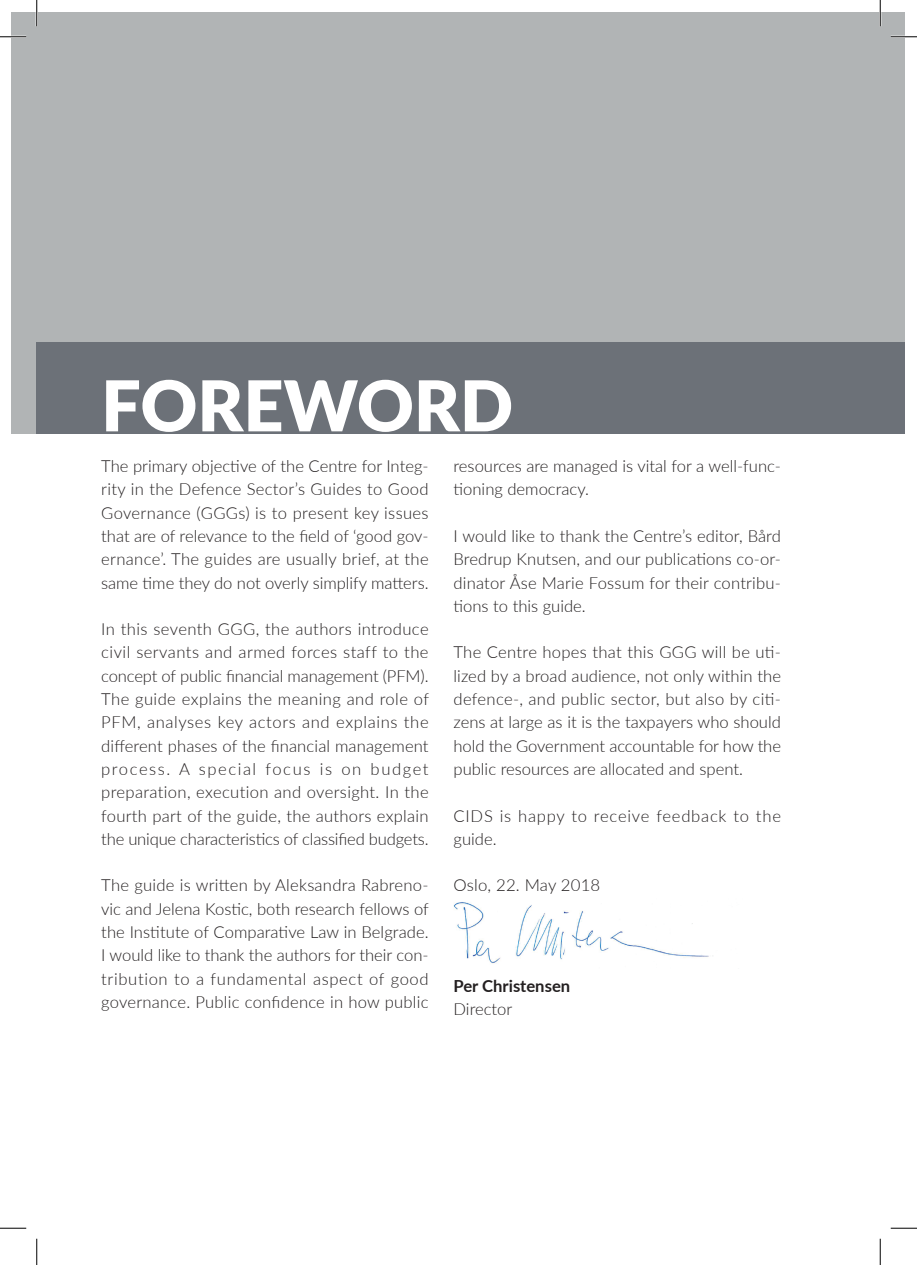
<style>
.page{position:relative;width:917px;height:1265px;background:#fff}
.page>*{position:absolute;margin:0;border:0;box-sizing:border-box;transform-origin:0 0}
.t1{font:900 70px "Lato";color:#fff}
.t2{font:300 16.62px/23.3px "Lato";color:#231f20;text-align:justify}
.t3{font:300 16.62px/23.3px "Lato";letter-spacing:.045em;color:#231f20}
.t4{font:700 16.62px "Lato";color:#231f20}
</style>
<div class="page">
<div style="left:12px;top:12px;width:893px;height:422px;background:#b1b4b5"></div>
<div style="left:37px;top:342px;width:868px;height:92px;background:#6c7178"></div>
<img style="left:453px;top:902px;width:256px;height:62px">
<hr style="left:0;top:36px;width:26px;height:2px;background:#fff">
<hr style="left:891px;top:36px;width:26px;height:2px;background:#fff">
<hr style="left:36px;top:0;width:2px;height:26px;background:#fff">
<hr style="left:879px;top:0;width:2px;height:26px;background:#fff">
<svg style="left:0;top:36px;width:26px;height:1px"></svg>
<svg style="left:891px;top:36px;width:26px;height:1px"></svg>
<svg style="left:0;top:1227px;width:26px;height:1px"></svg>
<svg style="left:891px;top:1227px;width:26px;height:1px"></svg>
<svg style="left:36px;top:0;width:1px;height:26px"></svg>
<svg style="left:36px;top:1238px;width:1px;height:26px"></svg>
<svg style="left:880px;top:0;width:1px;height:26px"></svg>
<svg style="left:880px;top:1238px;width:1px;height:26px"></svg>
<h1 class="t1" style="left:101px;top:353px;width:413px">FOREWORD</h1>
<p class="t2" style="left:101px;top:454px;width:329px">The primary objective of the Centre for Integ&shy;rity in the Defence Sector’s Guides to Good Governance (GGGs) is to present key issues that are of relevance to the field of ‘good gov&shy;ernance’. The guides are usually brief, at the same time they do not overly simplify matters.</p>
<p class="t2" style="left:101px;top:616px;width:329px">In this seventh GGG, the authors introduce civil servants and armed forces staff to the concept of public financial management (PFM).<br>The guide explains the meaning and role of PFM, analyses key actors and explains the different phases of the financial management process. A special focus is on budget preparation, execution and oversight. In the fourth part of the guide, the authors explain the unique characteristics of classified budgets.</p>
<p class="t2" style="left:101px;top:873px;width:329px">The guide is written by Aleksandra Rabreno&shy;vic and Jelena Kostic, both research fellows of the Institute of Comparative Law in Belgrade.<br>I would like to thank the authors for their con&shy;tribution to a fundamental aspect of good governance. Public confidence in how public</p>
<p class="t2" style="left:453px;top:454px;width:329px">resources are managed is vital for a well-func&shy;tioning democracy.</p>
<p class="t2" style="left:453px;top:523px;width:329px">I would like to thank the Centre’s editor, Bård Bredrup Knutsen, and our publications co-or&shy;dinator Åse Marie Fossum for their contribu&shy;tions to this guide.</p>
<p class="t2" style="left:453px;top:640px;width:329px">The Centre hopes that this GGG will be uti&shy;lized by a broad audience, not only within the defence-, and public sector, but also by citi&shy;zens at large as it is the taxpayers who should hold the Government accountable for how the public resources are allocated and spent.</p>
<p class="t3" style="left:453px;top:803px;width:329px">CIDS is happy to receive feedback to the guide.</p>
<p class="t2" style="left:453px;top:873px;width:148px">Oslo, 22. May 2018</p>
<p class="t4" style="left:453px;top:973px;width:118px">Per Christensen</p>
<p class="t2" style="left:453px;top:996px;width:60px">Director</p>
</div>
